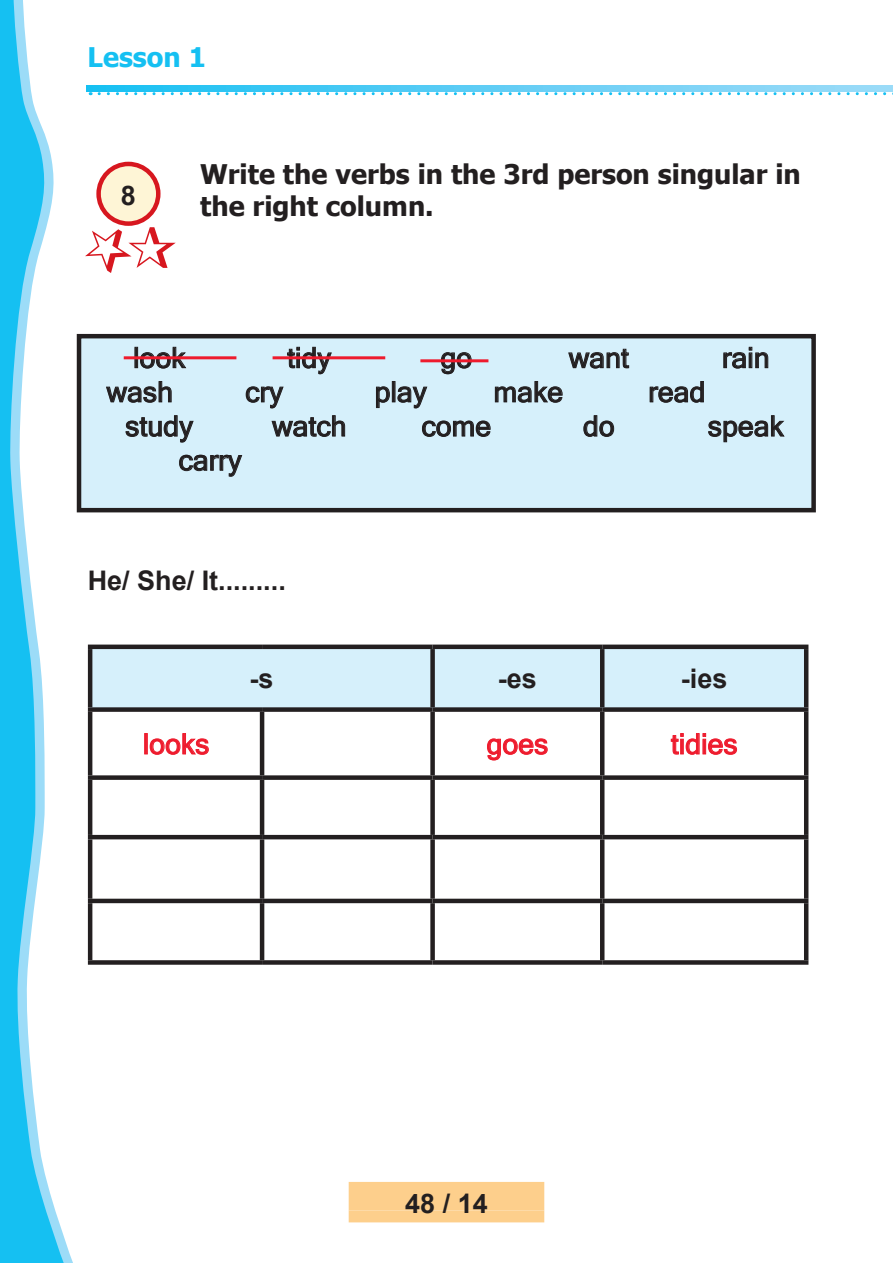
<style>
.page{position:relative;width:893px;height:1263px;background:#fff}
.page>*{position:absolute;margin:0;border:0;box-sizing:border-box;transform-origin:0 0}
.t1{font:28.5px "Microsoft Sans Serif";color:#231f20}
.t2{font:28.5px "Microsoft Sans Serif";color:#ee1b2d}
.t3{font:700 27px/32.4px "Tahoma";color:#231f20}
.number{font:700 27px "Arial";color:#231f20}
.t4{font:700 27px "Tahoma";color:#15c0f2}
</style>
<div class="page">
<div style="left:349px;top:1182px;width:195px;height:28px;background:#fdcf8c"></div>
<div style="left:349px;top:1210px;width:195px;height:12px;background:#fdcf8c"></div>
<svg style="left:99px;top:92px;width:794px;height:3px"></svg>
<svg style="left:0;top:0;width:64px;height:1263px"></svg>
<svg style="left:86px;top:85px;width:807px;height:6px;background:#5ccdf5"></svg>
<div style="left:79px;top:336px;width:735px;height:174px;background:#d6f0fb"></div>
<div style="left:135px;top:347px;width:3px;height:21px;border:1px solid #231f20"></div>
<svg style="left:140px;top:347px;width:46px;height:22px"></svg>
<svg style="left:287px;top:347px;width:45px;height:27px"></svg>
<svg style="left:441px;top:352px;width:31px;height:22px"></svg>
<svg style="left:568px;top:349px;width:61px;height:20px"></svg>
<svg style="left:723px;top:347px;width:45px;height:22px"></svg>
<svg style="left:106px;top:381px;width:66px;height:22px"></svg>
<svg style="left:246px;top:386px;width:38px;height:22px"></svg>
<svg style="left:376px;top:386px;width:14px;height:22px"></svg>
<div style="left:392px;top:381px;width:3px;height:21px;border:1px solid #231f20"></div>
<svg style="left:397px;top:386px;width:30px;height:22px"></svg>
<svg style="left:495px;top:381px;width:68px;height:22px"></svg>
<svg style="left:650px;top:381px;width:54px;height:22px"></svg>
<svg style="left:125px;top:415px;width:69px;height:28px"></svg>
<svg style="left:271px;top:415px;width:74px;height:22px"></svg>
<svg style="left:422px;top:420px;width:69px;height:17px"></svg>
<svg style="left:583px;top:415px;width:31px;height:22px"></svg>
<svg style="left:708px;top:415px;width:77px;height:27px"></svg>
<svg style="left:179px;top:455px;width:63px;height:22px"></svg>
<div style="left:77px;top:334px;width:739px;height:178px;border:4px solid #231f20"></div>
<div style="left:92px;top:649px;width:712px;height:58px;background:#d6f0fb"></div>
<div style="left:88px;top:644px;width:174px;height:5px;background:#231f20"></div>
<hr style="left:88px;top:649px;width:4px;height:58px;background:#231f20">
<div style="left:262px;top:644px;width:171px;height:5px;background:#231f20"></div>
<div style="left:433px;top:644px;width:169px;height:5px;background:#231f20"></div>
<div style="left:430px;top:649px;width:5px;height:58px;background:#231f20"></div>
<div style="left:602px;top:644px;width:206px;height:5px;background:#231f20"></div>
<hr style="left:600px;top:649px;width:4px;height:58px;background:#231f20">
<hr style="left:804px;top:649px;width:4px;height:58px;background:#231f20">
<div style="left:88px;top:707px;width:174px;height:5px;background:#231f20"></div>
<hr style="left:88px;top:712px;width:4px;height:63px;background:#231f20">
<div style="left:262px;top:707px;width:171px;height:5px;background:#231f20"></div>
<hr style="left:260px;top:712px;width:4px;height:63px;background:#231f20">
<div style="left:433px;top:707px;width:169px;height:5px;background:#231f20"></div>
<div style="left:430px;top:712px;width:5px;height:63px;background:#231f20"></div>
<div style="left:602px;top:707px;width:206px;height:5px;background:#231f20"></div>
<hr style="left:600px;top:712px;width:4px;height:63px;background:#231f20">
<hr style="left:804px;top:712px;width:4px;height:63px;background:#231f20">
<div style="left:88px;top:775px;width:174px;height:5px;background:#231f20"></div>
<hr style="left:88px;top:780px;width:4px;height:55px;background:#231f20">
<div style="left:262px;top:775px;width:171px;height:5px;background:#231f20"></div>
<hr style="left:260px;top:780px;width:4px;height:55px;background:#231f20">
<div style="left:433px;top:775px;width:169px;height:5px;background:#231f20"></div>
<div style="left:430px;top:780px;width:5px;height:55px;background:#231f20"></div>
<div style="left:602px;top:775px;width:206px;height:5px;background:#231f20"></div>
<hr style="left:600px;top:780px;width:4px;height:55px;background:#231f20">
<hr style="left:804px;top:780px;width:4px;height:55px;background:#231f20">
<hr style="left:88px;top:835px;width:174px;height:4px;background:#231f20">
<hr style="left:88px;top:839px;width:4px;height:60px;background:#231f20">
<hr style="left:262px;top:835px;width:171px;height:4px;background:#231f20">
<hr style="left:260px;top:839px;width:4px;height:60px;background:#231f20">
<hr style="left:433px;top:835px;width:169px;height:4px;background:#231f20">
<div style="left:430px;top:839px;width:5px;height:60px;background:#231f20"></div>
<hr style="left:602px;top:835px;width:206px;height:4px;background:#231f20">
<hr style="left:600px;top:839px;width:4px;height:60px;background:#231f20">
<hr style="left:804px;top:839px;width:4px;height:60px;background:#231f20">
<hr style="left:88px;top:899px;width:174px;height:4px;background:#231f20">
<hr style="left:88px;top:903px;width:4px;height:57px;background:#231f20">
<hr style="left:262px;top:899px;width:171px;height:4px;background:#231f20">
<hr style="left:260px;top:903px;width:4px;height:57px;background:#231f20">
<hr style="left:433px;top:899px;width:169px;height:4px;background:#231f20">
<div style="left:430px;top:903px;width:5px;height:57px;background:#231f20"></div>
<hr style="left:602px;top:899px;width:206px;height:4px;background:#231f20">
<hr style="left:600px;top:903px;width:4px;height:57px;background:#231f20">
<hr style="left:804px;top:903px;width:4px;height:57px;background:#231f20">
<div style="left:88px;top:960px;width:174px;height:5px;background:#231f20"></div>
<div style="left:262px;top:960px;width:171px;height:5px;background:#231f20"></div>
<div style="left:433px;top:960px;width:169px;height:5px;background:#231f20"></div>
<div style="left:602px;top:960px;width:206px;height:5px;background:#231f20"></div>
<div style="left:144px;top:733px;width:4px;height:21px;border:1px solid #ee1b2d"></div>
<svg style="left:150px;top:733px;width:59px;height:22px"></svg>
<svg style="left:487px;top:738px;width:61px;height:22px"></svg>
<svg style="left:671px;top:733px;width:66px;height:22px"></svg>
<div style="left:99px;top:164px;width:59px;height:60px;background:#fef5d6;border-radius:50%"></div>
<div style="left:96px;top:162px;width:65px;height:64px;border:4px solid #d7171f;border-radius:50%"></div>
<svg style="left:85px;top:227px;width:91px;height:46px"></svg>
<hr style="left:124px;top:356px;width:112px;height:3px;background:#ee1b2d">
<hr style="left:273px;top:356px;width:112px;height:3px;background:#ee1b2d">
<hr style="left:420px;top:359px;width:68px;height:3px;background:#ee1b2d">
<p class="t4" style="left:88px;top:38px;width:120px">Lesson 1</p>
<p class="number" style="left:121px;top:177px;width:17px">8</p>
<p class="t3" style="left:200px;top:159px;width:602px">Write the verbs in the 3rd person singular in the right column.</p>
<p class="t1" style="left:133px;top:339px;width:54px">look</p>
<p class="t1" style="left:287px;top:339px;width:46px">tidy</p>
<p class="t1" style="left:440px;top:339px;width:33px">go</p>
<p class="t1" style="left:569px;top:339px;width:62px">want</p>
<p class="t1" style="left:722px;top:339px;width:49px">rain</p>
<p class="t1" style="left:107px;top:373px;width:68px">wash</p>
<p class="t1" style="left:245px;top:373px;width:39px">cry</p>
<p class="t1" style="left:375px;top:373px;width:54px">play</p>
<p class="t1" style="left:493px;top:373px;width:71px">make</p>
<p class="t1" style="left:648px;top:373px;width:59px">read</p>
<p class="t1" style="left:125px;top:407px;width:70px">study</p>
<p class="t1" style="left:272px;top:407px;width:76px">watch</p>
<p class="t1" style="left:421px;top:407px;width:71px">come</p>
<p class="t1" style="left:583px;top:407px;width:33px">do</p>
<p class="t1" style="left:708px;top:407px;width:78px">speak</p>
<p class="t1" style="left:179px;top:442px;width:65px">carry</p>
<p class="number" style="left:88px;top:562px;width:200px">He/ She/ It.........</p>
<p class="number" style="left:249px;top:659px;width:26px">-s</p>
<p class="number" style="left:498px;top:659px;width:41px">-es</p>
<p class="number" style="left:681px;top:659px;width:48px">-ies</p>
<p class="t2" style="left:143px;top:725px;width:68px">looks</p>
<p class="t2" style="left:486px;top:725px;width:63px">goes</p>
<p class="t2" style="left:671px;top:725px;width:68px">tidies</p>
<p class="number" style="left:405px;top:1185px;width:84px">48 / 14</p>
</div>
